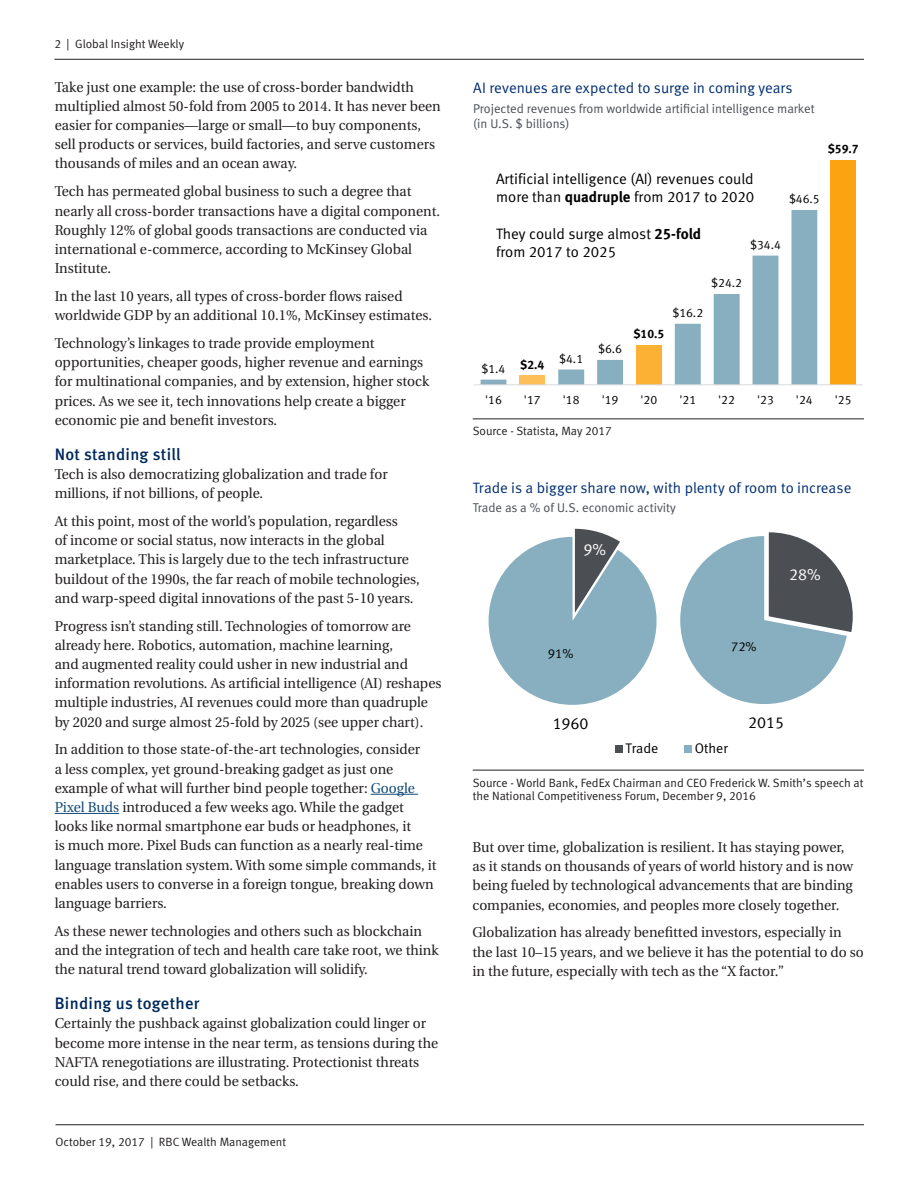
<style>
.page{position:relative;width:918px;height:1188px;background:#fff}
.page>*{position:absolute;margin:0;border:0;box-sizing:border-box;transform-origin:0 0}
.Text_Headlines{font:16.5px "Meta Medium LF";letter-spacing:.02em;color:#00295c}
.t1{font:16.05px "Meta Normal LF";letter-spacing:-.005em;color:#000}
.t2{font:16.05px "Meta Normal LF";color:#fff}
.t3{font:15px/18px "Meta Normal LF";color:#000}
.Graph_Diagram_Header{font:15px "Meta Normal LF";color:#002f73}
.Body_Copy{font:14.25px/19.2px "Utopia";color:#231f20}
.t4{font:13.95px "Meta Normal LF";color:#000}
.t5{font:13.05px "Meta Normal LF";color:#000}
.Graph_Diagram_Subhea{font:12.75px/15.3px "Meta Normal LF";color:#4a4f55}
.t6{font:12.3px "Meta Normal LF";letter-spacing:.005em;color:#000}
.t7{font:12.3px "Meta Bold LF";color:#000}
.Disclosure_Source_w{font:12px/13.5px "Meta Normal LF";color:#231f20}
.Page_Details__header{font:12px "Meta Normal LF";color:#231f20}
.s1{color:#134b78}
.s2{font-family:"Meta Bold LF"}
</style>
<div class="page">
<hr style="left:55px;top:1125px;width:809px;height:1px;background:#231f20">
<hr style="left:54px;top:59px;width:810px;height:1px;background:#231f20">
<hr style="left:371px;top:794px;width:47px;height:1px;background:#134b78">
<hr style="left:55px;top:813px;width:64px;height:1px;background:#134b78">
<hr style="left:473px;top:419px;width:391px;height:1px;background:#231f20">
<div style="left:830px;top:160px;width:26px;height:225px;background:#fca311"></div>
<svg style="left:481px;top:210px;width:336px;height:174px"></svg>
<hr style="left:474px;top:384px;width:389px;height:1px;background:#d9d9d9">
<hr style="left:473px;top:770px;width:391px;height:1px;background:#231f20">
<svg style="left:489px;top:529px;width:168px;height:176px"></svg>
<svg style="left:680px;top:532px;width:173px;height:172px"></svg>
<div style="left:615px;top:745px;width:7px;height:7px;background:#4b4f54"></div>
<div style="left:684px;top:745px;width:8px;height:7px;background:#87afbf"></div>
<p class="Page_Details__header" style="left:54px;top:37px;width:131px">2 | Global Insight Weekly</p>
<p class="Body_Copy" style="left:55px;top:78px;width:388px">Take just one example: the use of cross-border bandwidth multiplied almost 50-fold from 2005 to 2014. It has never been easier for companies—large or small—to buy components, sell products or services, build factories, and serve customers thousands of miles and an ocean away.</p>
<p class="Body_Copy" style="left:55px;top:182px;width:387px">Tech has permeated global business to such a degree that nearly all cross-border transactions have a digital component.<br>Roughly 12% of global goods transactions are conducted via international e-commerce, according to McKinsey Global Institute.</p>
<p class="Body_Copy" style="left:55px;top:287px;width:379px">In the last 10 years, all types of cross-border flows raised worldwide GDP by an additional 10.1%, McKinsey estimates.</p>
<p class="Body_Copy" style="left:55px;top:334px;width:376px">Technology’s linkages to trade provide employment opportunities, cheaper goods, higher revenue and earnings for multinational companies, and by extension, higher stock prices. As we see it, tech innovations help create a bigger economic pie and benefit investors.</p>
<p class="Text_Headlines" style="left:55px;top:444px;width:127px">Not standing still</p>
<p class="Body_Copy" style="left:55px;top:465px;width:335px">Tech is also democratizing globalization and trade for millions, if not billions, of people.</p>
<p class="Body_Copy" style="left:55px;top:512px;width:367px">At this point, most of the world’s population, regardless<br>of income or social status, now interacts in the global marketplace. This is largely due to the tech infrastructure buildout of the 1990s, the far reach of mobile technologies, and warp-speed digital innovations of the past 5-10 years.</p>
<p class="Body_Copy" style="left:55px;top:616px;width:388px">Progress isn’t standing still. Technologies of tomorrow are already here. Robotics, automation, machine learning,<br>and augmented reality could usher in new industrial and information revolutions. As artificial intelligence (AI) reshapes multiple industries, AI revenues could more than quadruple by 2020 and surge almost 25-fold by 2025 (see upper chart).</p>
<p class="Body_Copy" style="left:55px;top:740px;width:383px">In addition to those state-of-the-art technologies, consider<br>a less complex, yet ground-breaking gadget as just one example of what will further bind people together: <span class="s1">Google Pixel Buds</span> introduced a few weeks ago. While the gadget looks like normal smartphone ear buds or headphones, it<br>is much more. Pixel Buds can function as a nearly real-time language translation system. With some simple commands, it enables users to converse in a foreign tongue, breaking down language barriers.</p>
<p class="Body_Copy" style="left:55px;top:922px;width:386px">As these newer technologies and others such as blockchain and the integration of tech and health care take root, we think the natural trend toward globalization will solidify.</p>
<p class="Text_Headlines" style="left:55px;top:994px;width:146px">Binding us together</p>
<p class="Body_Copy" style="left:55px;top:1014px;width:385px">Certainly the pushback against globalization could linger or become more intense in the near term, as tensions during the NAFTA renegotiations are illustrating. Protectionist threats could rise, and there could be setbacks.</p>
<p class="t5" style="left:369px;top:531px;width:32px">Trade</p>
<p class="Disclosure_Source_w" style="left:55px;top:1135px;width:232px">October 19, 2017 | RBC Wealth Management</p>
<p class="Graph_Diagram_Header" style="left:473px;top:79px;width:321px">AI revenues are expected to surge in coming years</p>
<p class="Graph_Diagram_Subhea" style="left:473px;top:100px;width:343px">Projected revenues from worldwide artificial intelligence market (in U.S. $ billions)</p>
<p class="t3" style="left:496px;top:170px;width:260px">Artificial intelligence (AI) revenues could more than <span class="s2">quadruple</span> from 2017 to 2020</p>
<p class="t3" style="left:496px;top:224px;width:207px;line-height:18.5px">They could surge almost <span class="s2">25-fold </span>from 2017 to 2025</p>
<p class="t6" style="left:750px;top:237px;width:32px">$34.4</p>
<p class="t6" style="left:482px;top:361px;width:64px">$1.4 <sup>$2.4</sup></p>
<p class="t6" style="left:559px;top:351px;width:25px">$4.1</p>
<p class="t6" style="left:598px;top:342px;width:25px">$6.6</p>
<p class="t7" style="left:633px;top:327px;width:32px">$10.5</p>
<p class="t6" style="left:672px;top:306px;width:32px">$16.2</p>
<p class="t6" style="left:711px;top:276px;width:32px">$24.2</p>
<p class="t6" style="left:789px;top:192px;width:32px">$46.5</p>
<p class="t7" style="left:828px;top:142px;width:32px">$59.7</p>
<p class="t6" style="left:485px;top:392px;width:18px">'16</p>
<p class="t6" style="left:524px;top:392px;width:18px">'17</p>
<p class="t6" style="left:563px;top:392px;width:18px">'18</p>
<p class="t6" style="left:602px;top:392px;width:18px">'19</p>
<p class="t6" style="left:641px;top:392px;width:18px">'20</p>
<p class="t6" style="left:679px;top:392px;width:18px">'21</p>
<p class="t6" style="left:718px;top:392px;width:18px">'22</p>
<p class="t6" style="left:757px;top:392px;width:18px">'23</p>
<p class="t6" style="left:796px;top:392px;width:18px">'24</p>
<p class="t6" style="left:835px;top:392px;width:18px">'25</p>
<p class="Disclosure_Source_w" style="left:473px;top:424px;width:141px">Source - Statista, May 2017</p>
<p class="Graph_Diagram_Header" style="left:473px;top:479px;width:380px">Trade is a bigger share now, with plenty of room to increase</p>
<p class="Graph_Diagram_Subhea" style="left:473px;top:500px;width:205px">Trade as a % of U.S. economic activity</p>
<p class="t2" style="left:584px;top:541px;width:24px">9%</p>
<p class="t5" style="left:548px;top:646px;width:27px">91%</p>
<p class="t1" style="left:553px;top:715px;width:37px">1960</p>
<p class="t5" style="left:731px;top:639px;width:27px">72%</p>
<p class="t2" style="left:789px;top:566px;width:33px">28%</p>
<p class="t4" style="left:625px;top:740px;width:34px">Trade</p>
<p class="t4" style="left:695px;top:740px;width:34px">Other</p>
<p class="t1" style="left:748px;top:713px;width:37px">2015</p>
<p class="Disclosure_Source_w" style="left:473px;top:775px;width:392px">Source - World Bank, FedEx Chairman and CEO Frederick W. Smith’s speech at the National Competitiveness Forum, December 9, 2016</p>
<p class="Body_Copy" style="left:472px;top:838px;width:382px">But over time, globalization is resilient. It has staying power, as it stands on thousands of years of world history and is now being fueled by technological advancements that are binding companies, economies, and peoples more closely together.</p>
<p class="Body_Copy" style="left:472px;top:923px;width:393px">Globalization has already benefitted investors, especially in the last 10–15 years, and we believe it has the potential to do so in the future, especially with tech as the “X factor.”</p>
<p class="t4" style="left:817px;top:866px;width:29px">91%</p>
</div>
